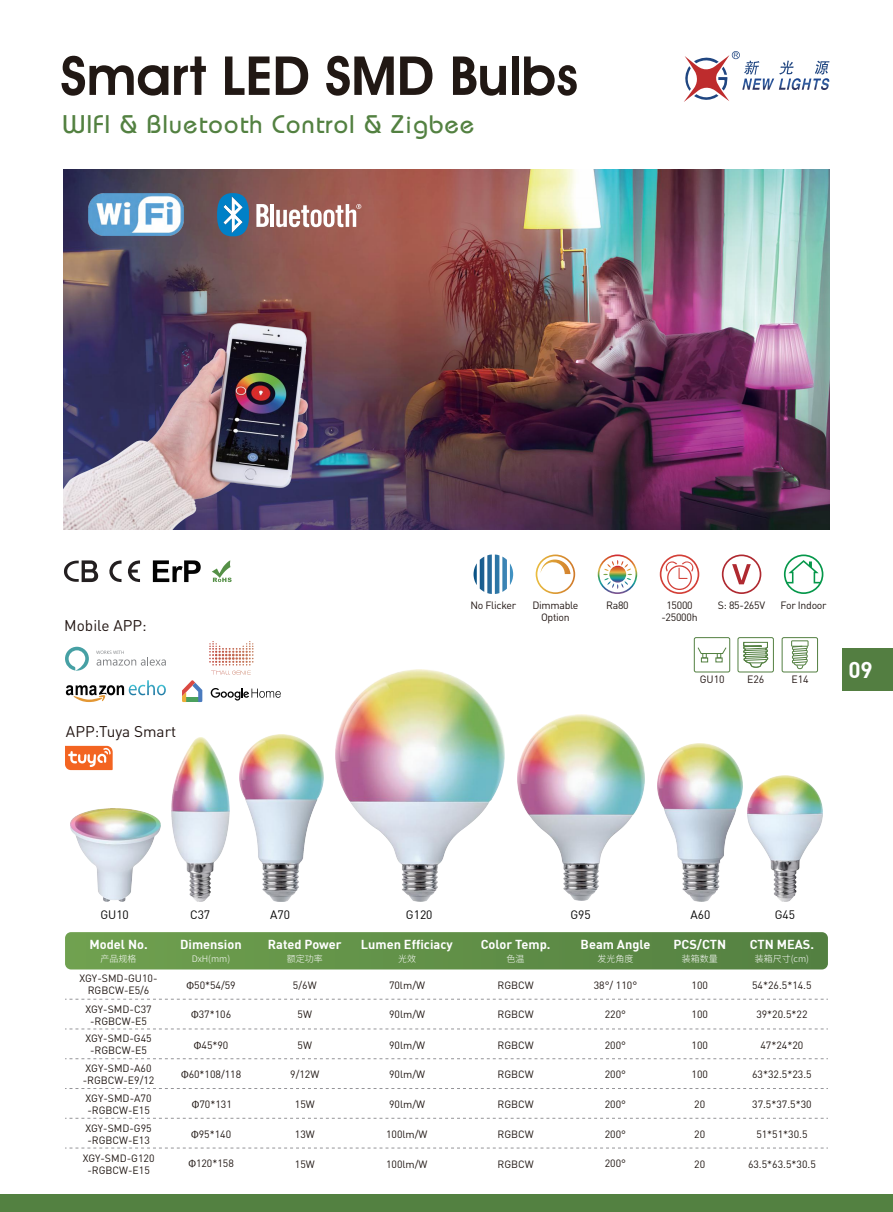
<style>
.page{position:relative;width:893px;height:1212px;background:#fff}
.page>*{position:absolute;margin:0;border:0;box-sizing:border-box;transform-origin:0 0}
.t1{font:600 54px "Avant Garde IT Cby BT";color:#211814}
.t2{font:25.5px "Bauhaus";letter-spacing:.05em;color:#538141}
.t3{font:700 22.5px "DIN";color:#fff}
.t4{font:15.3px "DIN";color:#221613}
.t5{font:700 12.75px "DIN";color:#fff}
.t6{font:12px "DIN Pro";color:#030303}
.t7{font:10.5px/12px "DIN";color:#211814;text-align:center}
.t8{font:10.5px/12px "DIN";letter-spacing:-.025em;color:#221613;text-align:center}
.t9{font:10.5px/12px "DIN";letter-spacing:-.025em;color:#211814;text-align:center}
.t10{font:300 9px "Source Han Sans CN";color:#fff}
.s1{font-family:"Myriad Pro"}
</style>
<div class="page">
<div style="left:0;top:1194px;width:893px;height:18px;background:#538141"></div>
<div style="left:694px;top:637px;width:36px;height:35px;border:1px solid #538041;border-radius:2px"></div>
<svg style="left:697px;top:647px;width:30px;height:15px"></svg>
<div style="left:737px;top:637px;width:37px;height:35px;border:1px solid #538041;border-radius:2px"></div>
<svg style="left:743px;top:641px;width:25px;height:27px"></svg>
<div style="left:782px;top:637px;width:36px;height:35px;border:1px solid #538041;border-radius:2px"></div>
<svg style="left:792px;top:647px;width:16px;height:22px"></svg>
<div style="left:791px;top:640px;width:17px;height:7px;border:1px solid #538041"></div>
<svg style="left:212px;top:560px;width:20px;height:22px"></svg>
<svg style="left:66px;top:560px;width:32px;height:22px"></svg>
<svg style="left:127px;top:560px;width:13px;height:22px"></svg>
<svg style="left:109px;top:560px;width:12px;height:22px"></svg>
<svg style="left:153px;top:560px;width:48px;height:22px"></svg>
<svg style="left:660px;top:554px;width:39px;height:40px"></svg>
<svg style="left:536px;top:554px;width:39px;height:40px"></svg>
<svg style="left:473px;top:554px;width:40px;height:40px"></svg>
<svg style="left:722px;top:554px;width:39px;height:40px"></svg>
<svg style="left:598px;top:554px;width:39px;height:40px"></svg>
<svg style="left:784px;top:554px;width:39px;height:40px"></svg>
<img style="left:66px;top:169px;width:761px;height:361px">
<svg style="left:684px;top:51px;width:143px;height:51px"></svg>
<svg style="left:66px;top:999px;width:761px;height:1px"></svg>
<svg style="left:66px;top:1028px;width:761px;height:1px"></svg>
<svg style="left:66px;top:1058px;width:761px;height:1px"></svg>
<svg style="left:66px;top:1088px;width:761px;height:1px"></svg>
<svg style="left:66px;top:1118px;width:761px;height:1px"></svg>
<svg style="left:66px;top:1147px;width:761px;height:1px"></svg>
<svg style="left:66px;top:932px;width:761px;height:37px;background:#619048"></svg>
<img style="left:239px;top:734px;width:85px;height:167px">
<img style="left:172px;top:738px;width:58px;height:163px">
<img style="left:748px;top:775px;width:75px;height:126px">
<img style="left:517px;top:715px;width:127px;height:185px">
<img style="left:335px;top:669px;width:169px;height:232px">
<img style="left:70px;top:808px;width:91px;height:93px">
<img style="left:658px;top:744px;width:85px;height:157px">
<svg style="left:96px;top:651px;width:70px;height:15px"></svg>
<svg style="left:66px;top:647px;width:23px;height:24px"></svg>
<svg style="left:209px;top:641px;width:45px;height:13px"></svg>
<svg style="left:211px;top:688px;width:70px;height:12px"></svg>
<svg style="left:182px;top:680px;width:20px;height:22px"></svg>
<svg style="left:66px;top:680px;width:100px;height:22px"></svg>
<svg style="left:66px;top:746px;width:47px;height:24px"></svg>
<img style="left:66px;top:323px;width:241px;height:207px">
<img style="left:88px;top:194px;width:96px;height:42px">
<svg style="left:217px;top:193px;width:32px;height:43px"></svg>
<hr style="left:270px;top:204px;width:4px;height:23px;background:#fff">
<svg style="left:256px;top:204px;width:13px;height:23px"></svg>
<svg style="left:276px;top:204px;width:85px;height:23px"></svg>
<div style="left:842px;top:648px;width:51px;height:43px;background:#537e41"></div>
<h1 class="t1" style="left:61px;top:43px;width:519px">Smart LED SMD Bulbs</h1>
<h2 class="t2" style="left:63px;top:108px;width:413px">WIFI &amp; Bluetooth Control &amp; Zigbee</h2>
<h3 class="t4" style="left:64px;top:616px;width:84px">Mobile APP:</h3>
<h3 class="t4" style="left:66px;top:722px;width:112px">APP:Tuya Smart</h3>
<p class="t8" style="left:470px;top:599px;width:47px">No Flicker</p>
<p class="t8" style="left:532px;top:599px;width:48px">Dimmable<br>Option</p>
<p class="t7" style="left:606px;top:599px;width:24px">Ra80</p>
<p class="t9" style="left:661px;top:599px;width:38px">15000 -25000h</p>
<p class="t7" style="left:718px;top:599px;width:49px">S: 85-265V</p>
<p class="t9" style="left:781px;top:599px;width:48px">For Indoor</p>
<p class="t8" style="left:700px;top:673px;width:26px">GU10</p>
<p class="t8" style="left:747px;top:673px;width:19px">E26</p>
<p class="t8" style="left:791px;top:673px;width:19px">E14</p>
<h3 class="t3" style="left:848px;top:655px;width:26px">09</h3>
<p class="t6" style="left:100px;top:906px;width:30px">GU10</p>
<p class="t6" style="left:190px;top:906px;width:22px">C37</p>
<p class="t6" style="left:270px;top:906px;width:21px">A70</p>
<p class="t6" style="left:406px;top:906px;width:28px">G120</p>
<p class="t6" style="left:570px;top:906px;width:22px">G95</p>
<p class="t6" style="left:691px;top:906px;width:21px">A60</p>
<p class="t6" style="left:775px;top:906px;width:22px">G45</p>
<p class="t5" style="left:90px;top:936px;width:60px">Model No.</p>
<p class="t10" style="left:101px;top:954px;width:37px">产品规格</p>
<p class="t5" style="left:180px;top:936px;width:63px">Dimension</p>
<p class="t10" style="left:192px;top:954px;width:40px">DxH(mm)</p>
<p class="t5" style="left:268px;top:936px;width:75px">Rated Power</p>
<p class="t10" style="left:287px;top:954px;width:37px">额定功率</p>
<p class="t5" style="left:361px;top:936px;width:93px">Lumen Efficiacy</p>
<p class="t10" style="left:398px;top:954px;width:19px">光效</p>
<p class="t5" style="left:481px;top:936px;width:71px">Color Temp.</p>
<p class="t10" style="left:507px;top:954px;width:19px">色温</p>
<p class="t5" style="left:581px;top:936px;width:71px">Beam Angle</p>
<p class="t10" style="left:597px;top:954px;width:37px">发光角度</p>
<p class="t5" style="left:673px;top:936px;width:54px">PCS/CTN</p>
<p class="t10" style="left:682px;top:954px;width:37px">装箱数量</p>
<p class="t5" style="left:750px;top:936px;width:66px">CTN MEAS.</p>
<p class="t10" style="left:755px;top:954px;width:56px">装箱尺寸(cm)</p>
<p class="t7" style="left:80px;top:972px;width:79px">XGY-SMD-GU10-<br>RGBCW-E5/6</p>
<p class="t7" style="left:187px;top:979px;width:51px"><span class="s1">Ф</span>50*54/59</p>
<p class="t7" style="left:293px;top:979px;width:25px">5/6W</p>
<p class="t7" style="left:497px;top:979px;width:38px">RGBCW</p>
<p class="t7" style="left:691px;top:979px;width:18px">100</p>
<p class="t7" style="left:752px;top:979px;width:61px">54*26.5*14.5</p>
<p class="t7" style="left:389px;top:1008px;width:38px">90lm/W</p>
<p class="t7" style="left:389px;top:979px;width:38px">70lm/W</p>
<p class="t7" style="left:594px;top:979px;width:45px">38°/ 110°</p>
<p class="t7" style="left:605px;top:1008px;width:23px">220°</p>
<p class="t7" style="left:605px;top:1039px;width:23px">200°</p>
<p class="t7" style="left:605px;top:1068px;width:23px">200°</p>
<p class="t7" style="left:605px;top:1097px;width:23px">200°</p>
<p class="t7" style="left:605px;top:1128px;width:23px">200°</p>
<p class="t7" style="left:605px;top:1157px;width:23px">200°</p>
<p class="t7" style="left:85px;top:1002px;width:68px">XGY-SMD-C37 -RGBCW-E5</p>
<p class="t7" style="left:191px;top:1008px;width:41px"><span class="s1">Ф</span>37*106</p>
<p class="t7" style="left:298px;top:1008px;width:16px">5W</p>
<p class="t7" style="left:497px;top:1008px;width:38px">RGBCW</p>
<p class="t7" style="left:692px;top:1008px;width:18px">100</p>
<p class="t7" style="left:756px;top:1008px;width:53px">39*20.5*22</p>
<p class="t7" style="left:389px;top:1039px;width:38px">90lm/W</p>
<p class="t7" style="left:85px;top:1032px;width:68px">XGY-SMD-G45 -RGBCW-E5</p>
<p class="t7" style="left:194px;top:1039px;width:36px"><span class="s1">Ф</span>45*90</p>
<p class="t7" style="left:298px;top:1039px;width:16px">5W</p>
<p class="t7" style="left:497px;top:1039px;width:38px">RGBCW</p>
<p class="t7" style="left:692px;top:1039px;width:18px">100</p>
<p class="t7" style="left:760px;top:1039px;width:44px">47*24*20</p>
<p class="t7" style="left:389px;top:1068px;width:38px">90lm/W</p>
<p class="t7" style="left:83px;top:1062px;width:73px;text-align:left">XGY-SMD-A60 -RGBCW-E9/12</p>
<p class="t7" style="left:181px;top:1068px;width:62px"><span class="s1">Ф</span>60*108/118</p>
<p class="t7" style="left:290px;top:1068px;width:31px">9/12W</p>
<p class="t7" style="left:497px;top:1068px;width:38px">RGBCW</p>
<p class="t7" style="left:692px;top:1068px;width:18px">100</p>
<p class="t7" style="left:752px;top:1068px;width:61px">63*32.5*23.5</p>
<p class="t7" style="left:389px;top:1097px;width:38px">90lm/W</p>
<p class="t7" style="left:86px;top:1092px;width:67px;text-align:left">XGY-SMD-A70 -RGBCW-E15</p>
<p class="t7" style="left:192px;top:1097px;width:41px"><span class="s1">Ф</span>70*131</p>
<p class="t7" style="left:295px;top:1097px;width:21px">15W</p>
<p class="t7" style="left:497px;top:1097px;width:38px">RGBCW</p>
<p class="t7" style="left:694px;top:1097px;width:12px">20</p>
<p class="t7" style="left:752px;top:1097px;width:61px">37.5*37.5*30</p>
<p class="t7" style="left:386px;top:1128px;width:43px">100lm/W</p>
<p class="t7" style="left:85px;top:1122px;width:68px;text-align:left">XGY-SMD-G95 -RGBCW-E13</p>
<p class="t7" style="left:191px;top:1128px;width:41px"><span class="s1">Ф</span>95*140</p>
<p class="t7" style="left:295px;top:1128px;width:21px">13W</p>
<p class="t7" style="left:497px;top:1128px;width:38px">RGBCW</p>
<p class="t7" style="left:694px;top:1128px;width:12px">20</p>
<p class="t7" style="left:756px;top:1128px;width:53px">51*51*30.5</p>
<p class="t7" style="left:386px;top:1157px;width:43px">100lm/W</p>
<p class="t7" style="left:83px;top:1151px;width:73px">XGY-SMD-G120 -RGBCW-E15</p>
<p class="t7" style="left:188px;top:1157px;width:47px"><span class="s1">Ф</span>120*158</p>
<p class="t7" style="left:295px;top:1157px;width:21px">15W</p>
<p class="t7" style="left:497px;top:1157px;width:38px">RGBCW</p>
<p class="t7" style="left:694px;top:1157px;width:12px">20</p>
<p class="t7" style="left:748px;top:1157px;width:69px">63.5*63.5*30.5</p>
</div>
